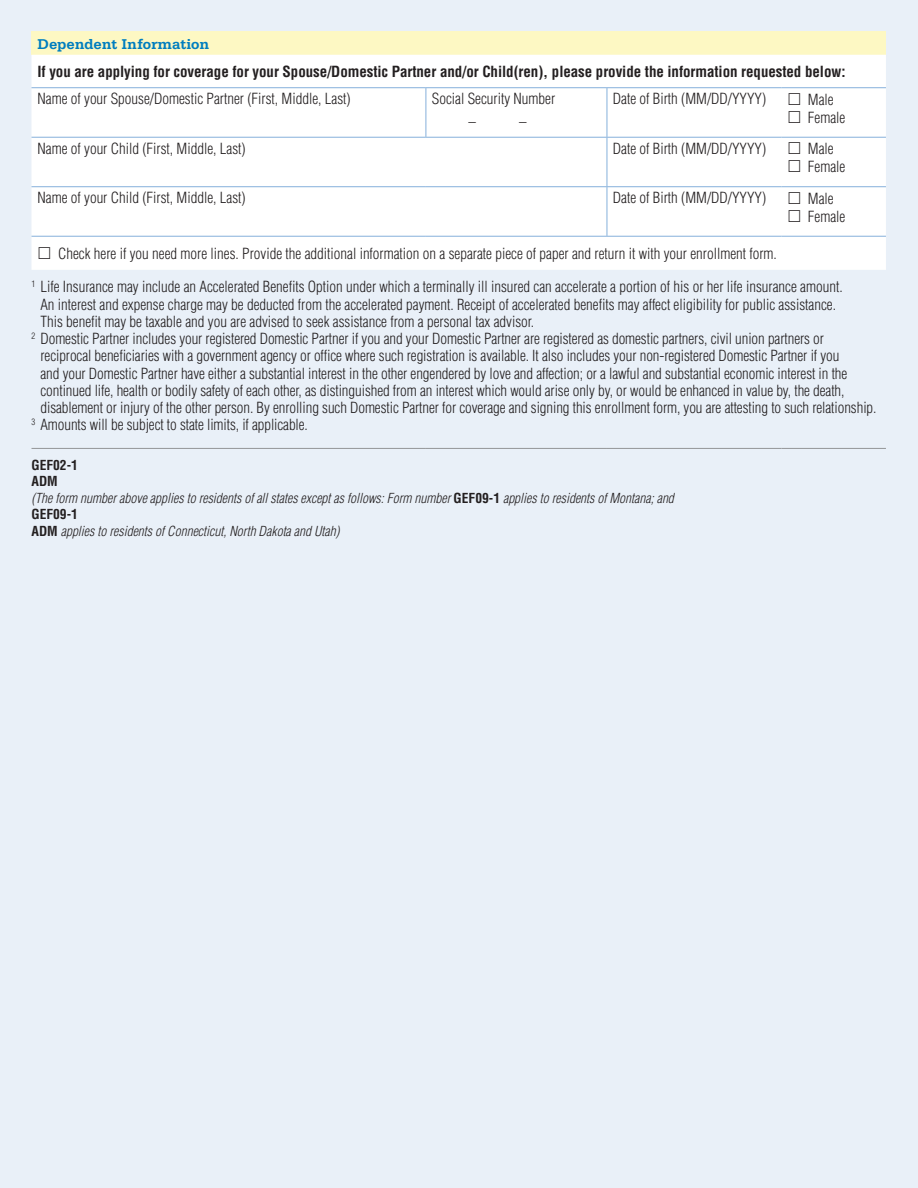
<style>
.page{position:relative;width:918px;height:1188px;background:#e9f0f8}
.page>*{position:absolute;margin:0;border:0;box-sizing:border-box;transform-origin:0 0}
.t1{font:300 condensed 15px/18px "Helvetica";letter-spacing:-.005em;color:#231f20}
.t2{font:700 condensed 15px "Helvetica";letter-spacing:-.005em;color:#231f20}
.t3{font:700 15px "Serifa";letter-spacing:-.01em;color:#007ebf}
.t4{font:italic 300 condensed 13.5px/16.5px "Helvetica";color:#231f20}
.s1{font-weight:700;font-style:normal}
</style>
<div class="page">
<div style="left:32px;top:32px;width:854px;height:23px;background:#fdf8c3"></div>
<div style="left:32px;top:55px;width:854px;height:215px;background:#fff"></div>
<hr style="left:32px;top:87px;width:394px;height:1px;background:#85b0db">
<hr style="left:426px;top:87px;width:181px;height:1px;background:#85b0db">
<hr style="left:426px;top:88px;width:1px;height:49px;background:#85b0db">
<hr style="left:607px;top:87px;width:174px;height:1px;background:#85b0db">
<hr style="left:607px;top:88px;width:1px;height:49px;background:#85b0db">
<hr style="left:781px;top:87px;width:105px;height:1px;background:#85b0db">
<hr style="left:32px;top:137px;width:394px;height:1px;background:#85b0db">
<hr style="left:426px;top:137px;width:181px;height:1px;background:#85b0db">
<hr style="left:607px;top:137px;width:174px;height:1px;background:#85b0db">
<hr style="left:607px;top:138px;width:1px;height:48px;background:#85b0db">
<hr style="left:781px;top:137px;width:105px;height:1px;background:#85b0db">
<hr style="left:32px;top:186px;width:394px;height:1px;background:#85b0db">
<hr style="left:426px;top:186px;width:181px;height:1px;background:#85b0db">
<hr style="left:607px;top:186px;width:174px;height:1px;background:#85b0db">
<hr style="left:607px;top:187px;width:1px;height:49px;background:#85b0db">
<hr style="left:781px;top:186px;width:105px;height:1px;background:#85b0db">
<hr style="left:32px;top:236px;width:394px;height:1px;background:#85b0db">
<hr style="left:426px;top:236px;width:181px;height:1px;background:#85b0db">
<hr style="left:607px;top:236px;width:174px;height:1px;background:#85b0db">
<hr style="left:781px;top:236px;width:105px;height:1px;background:#85b0db">
<hr style="left:32px;top:448px;width:394px;height:1px;background:#939598">
<hr style="left:426px;top:448px;width:181px;height:1px;background:#939598">
<hr style="left:607px;top:448px;width:174px;height:1px;background:#939598">
<hr style="left:781px;top:448px;width:105px;height:1px;background:#939598">
<svg style="left:789px;top:93px;width:11px;height:12px"></svg>
<svg style="left:789px;top:111px;width:11px;height:12px"></svg>
<svg style="left:789px;top:142px;width:11px;height:12px"></svg>
<svg style="left:789px;top:160px;width:11px;height:12px"></svg>
<svg style="left:789px;top:192px;width:11px;height:12px"></svg>
<svg style="left:789px;top:210px;width:11px;height:12px"></svg>
<svg style="left:39px;top:247px;width:11px;height:12px"></svg>
<p class="t3" style="left:38px;top:35px;width:173px">Dependent Information</p>
<p class="t2" style="left:38px;top:62px;width:810px">If you are applying for coverage for your Spouse/Domestic Partner and/or Child(ren), please provide the information requested below:</p>
<p class="t1" style="left:38px;top:90px;width:315px">Name of your Spouse/Domestic Partner (First, Middle, Last)</p>
<p class="t1" style="left:469px;top:87px;width:88px;line-height:22.5px;text-indent:-37px">Social Security Number –</p>
<p class="t1" style="left:519px;top:112px;width:9px">–</p>
<p class="t1" style="left:613px;top:90px;width:155px">Date of Birth (MM/DD/YYYY)</p>
<p class="t1" style="left:808px;top:90px;width:39px">Male<br>Female</p>
<p class="t1" style="left:38px;top:139px;width:210px">Name of your Child (First, Middle, Last)</p>
<p class="t1" style="left:613px;top:139px;width:155px">Date of Birth (MM/DD/YYYY)</p>
<p class="t1" style="left:808px;top:140px;width:39px">Male<br>Female</p>
<p class="t1" style="left:38px;top:189px;width:210px">Name of your Child (First, Middle, Last)</p>
<p class="t1" style="left:613px;top:189px;width:155px">Date of Birth (MM/DD/YYYY)</p>
<p class="t1" style="left:808px;top:189px;width:39px">Male<br>Female</p>
<p class="t1" style="left:32px;top:237px;width:813px;line-height:33px;text-indent:27px">Check here if you need more lines. Provide the additional information on a separate piece of paper and return it with your enrollment form.<br><sup>1</sup> Life Insurance may include an Accelerated Benefits Option under which a terminally ill insured can accelerate a portion of his or her life insurance amount.</p>
<p class="t1" style="left:40px;top:295px;width:797px">An interest and expense charge may be deducted from the accelerated payment. Receipt of accelerated benefits may affect eligibility for public assistance.</p>
<p class="t1" style="left:40px;top:312px;width:495px">This benefit may be taxable and you are advised to seek assistance from a personal tax advisor.</p>
<p class="t1" style="left:32px;top:330px;width:794px"><sup>2</sup> Domestic Partner includes your registered Domestic Partner if you and your Domestic Partner are registered as domestic partners, civil union partners or</p>
<p class="t1" style="left:40px;top:347px;width:800px">reciprocal beneficiaries with a government agency or office where such registration is available. It also includes your non-registered Domestic Partner if you</p>
<p class="t1" style="left:40px;top:364px;width:808px">and your Domestic Partner have either a substantial interest in the other engendered by love and affection; or a lawful and substantial economic interest in the</p>
<p class="t1" style="left:40px;top:381px;width:806px">continued life, health or bodily safety of each other, as distinguished from an interest which would arise only by, or would be enhanced in value by, the death,</p>
<p class="t1" style="left:40px;top:399px;width:838px">disablement or injury of the other person. By enrolling such Domestic Partner for coverage and signing this enrollment form, you are attesting to such relationship.</p>
<p class="t1" style="left:32px;top:416px;width:278px"><sup>3</sup> Amounts will be subject to state limits, if applicable.</p>
<p class="t4" style="left:32px;top:456px;width:644px"><span class="s1">GEF02-1<br>ADM<br></span>(The form number above applies to residents of all states except as follows: Form number <span class="s1">GEF09-1</span> applies to residents of Montana; and <span class="s1">GEF09-1<br>ADM</span> applies to residents of Connecticut, North Dakota and Utah)</p>
</div>
